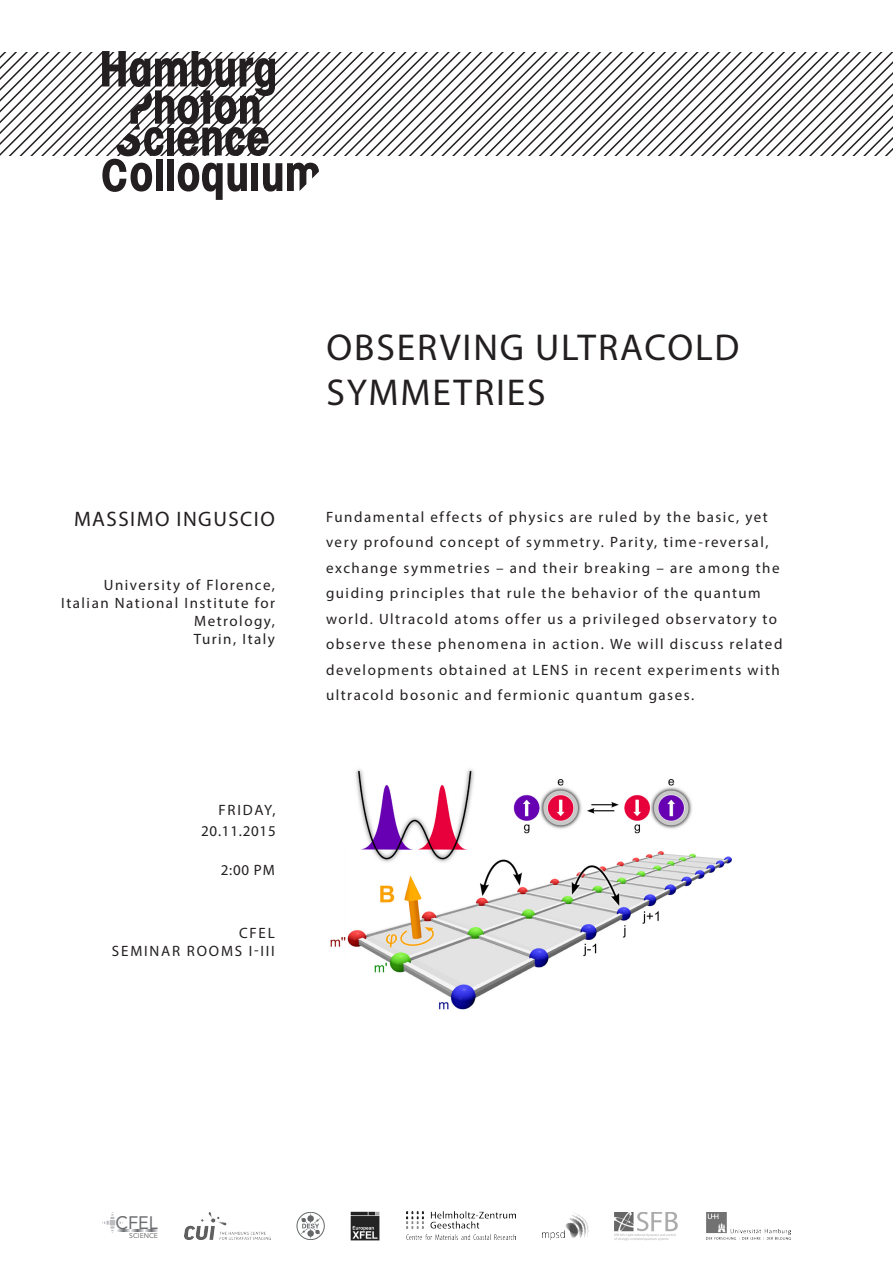
<style>
.page{position:relative;width:893px;height:1263px;background:#fff}
.page>*{position:absolute;margin:0;border:0;box-sizing:border-box;transform-origin:0 0}
.Headline{font:37.5px/45px "Myriad Pro";letter-spacing:.05em;color:#231f20}
.Speaker{font:21px "Myriad Pro";letter-spacing:.07em;color:#231f20}
.t1{font:18px "Avenir LT Std";color:#6c6d70}
.Copy{font:15px/25.5px "Myriad Pro";letter-spacing:.1em;color:#231f20}
.Affilation{font:15px/18px "Myriad Pro";letter-spacing:.1em;color:#231f20;text-align:right}
.Location{font:15px "Myriad Pro";letter-spacing:.12em;color:#231f20}
.Date_and_Time{font:15px "Myriad Pro";letter-spacing:.05em;color:#231f20}
.t2{font:6.9px "Avenir LT Std";color:#6c6d70}
</style>
<div class="page">
<img style="left:330px;top:769px;width:401px;height:241px">
<svg style="left:0;top:52px;width:893px;height:104px"></svg>
<svg style="left:102px;top:51px;width:217px;height:149px"></svg>
<svg style="left:102px;top:1212px;width:56px;height:21px"></svg>
<img style="left:184px;top:1212px;width:86px;height:28px">
<svg style="left:297px;top:1212px;width:28px;height:28px"></svg>
<img style="left:351px;top:1211px;width:29px;height:29px">
<img style="left:615px;top:1212px;width:63px;height:29px">
<img style="left:707px;top:1212px;width:84px;height:27px">
<img style="left:542px;top:1213px;width:46px;height:26px">
<img style="left:406px;top:1211px;width:110px;height:28px">
<p class="Speaker" style="left:74px;top:506px;width:202px">MASSIMO INGUSCIO</p>
<p class="Affilation" style="left:104px;top:575px;width:173px">University of Florence,</p>
<p class="Affilation" style="left:61px;top:593px;width:215px">Italian National Institute for<br>Metrology,</p>
<p class="Affilation" style="left:194px;top:629px;width:83px">Turin, Italy</p>
<p class="Location" style="left:219px;top:801px;width:59px">FRIDAY,</p>
<p class="Date_and_Time" style="left:201px;top:822px;width:76px">20.11.2015</p>
<p class="Copy" style="left:221px;top:856px;width:56px">2:00 PM</p>
<p class="Location" style="left:239px;top:924px;width:37px">CFEL</p>
<p class="Location" style="left:112px;top:942px;width:164px">SEMINAR ROOMS I-III</p>
<p class="Headline" style="left:326px;top:324px;width:415px">OBSERVING ULTRACOLD<br>SYMMETRIES</p>
<p class="Copy" style="left:326px;top:503px;width:458px">Fundamental effects of physics are ruled by the basic, yet very profound concept of symmetry. Parity, time-reversal, exchange symmetries – and their breaking – are among the guiding principles that rule the behavior of the quantum world. Ultracold atoms offer us a privileged observatory to observe these phenomena in action. We will discuss related developments obtained at LENS in recent experiments with ultracold bosonic and fermionic quantum gases.</p>
<p class="t1" style="left:115px;top:1212px;width:44px">CFEL</p>
<p class="t2" style="left:129px;top:1232px;width:30px">SCIENCE</p>
</div>
